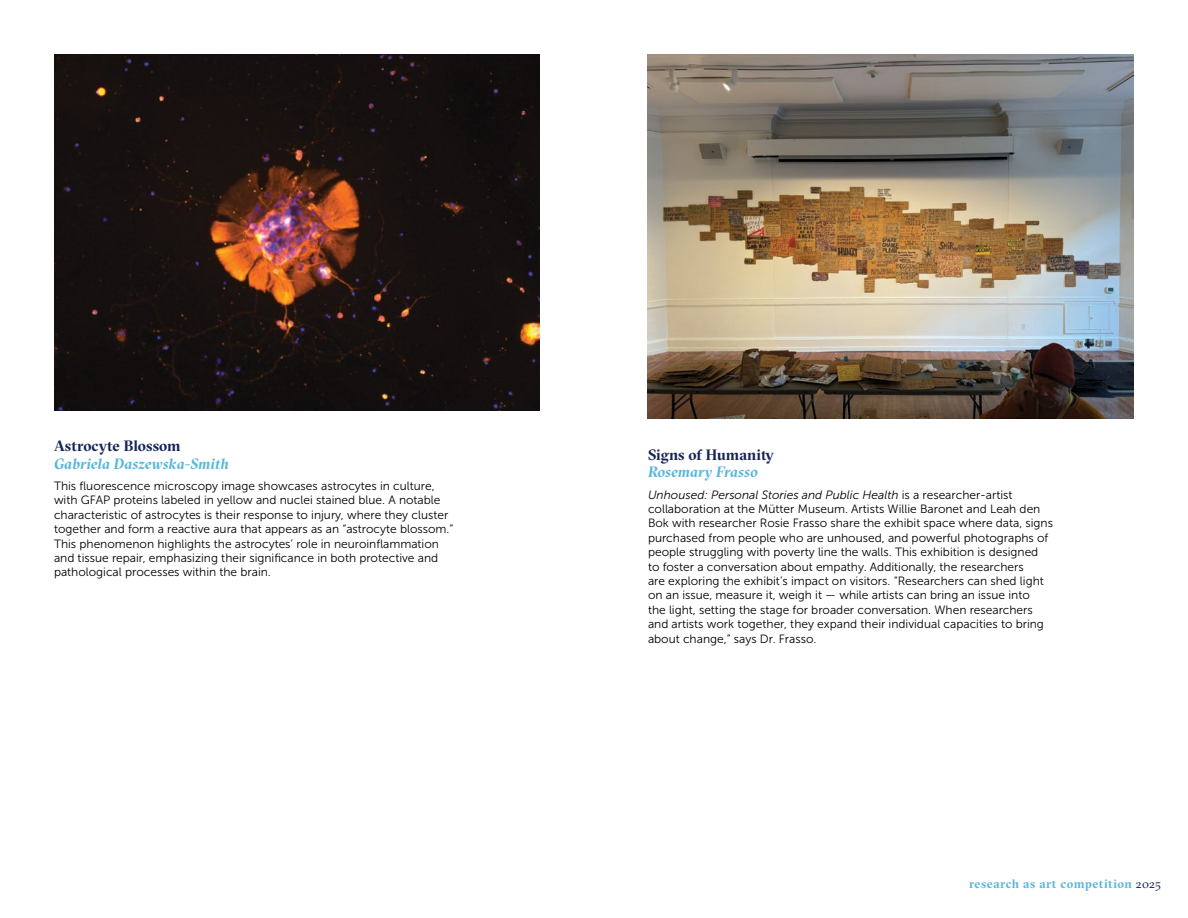
<style>
.page{position:relative;width:1188px;height:918px;background:#fff}
.page>*{position:absolute;margin:0;border:0;box-sizing:border-box;transform-origin:0 0}
.t1{font:italic 700 15px "GT Sectra Fine";color:#58b7dd}
.t2{font:700 15px "GT Sectra Fine";color:#152456}
.t3{font:700 12.15px "GT Sectra Fine";letter-spacing:.045em;color:#58b7dd}
.t4{font:12px/14.4px "Museo Sans 300";color:#000}
.s1{font-style:italic}
.s2{font-weight:400;color:#152456}
</style>
<div class="page">
<img style="left:54px;top:54px;width:486px;height:356px">
<img style="left:648px;top:54px;width:486px;height:364px">
<p class="t2" style="left:54px;top:437px;width:128px">Astrocyte Blossom</p>
<p class="t1" style="left:54px;top:455px;width:176px">Gabriela Daszewska-Smith</p>
<p class="t4" style="left:54px;top:479px;width:401px">This fluorescence microscopy image showcases astrocytes in culture, with GFAP proteins labeled in yellow and nuclei stained blue. A notable characteristic of astrocytes is their response to injury, where they cluster together and form a reactive aura that appears as an “astrocyte blossom.” This phenomenon highlights the astrocytes’ role in neuroinflammation and tissue repair, emphasizing their significance in both protective and pathological processes within the brain.</p>
<p class="t2" style="left:648px;top:446px;width:127px">Signs of Humanity</p>
<p class="t1" style="left:648px;top:463px;width:111px">Rosemary Frasso</p>
<p class="t4" style="left:648px;top:487px;width:406px"><span class="s1">Unhoused: Personal Stories and Public Health</span> is a researcher-artist collaboration at the Mütter Museum. Artists Willie Baronet and Leah den Bok with researcher Rosie Frasso share the exhibit space where data, signs purchased from people who are unhoused, and powerful photographs of people struggling with poverty line the walls. This exhibition is designed<br>to foster a conversation about empathy. Additionally, the researchers<br>are exploring the exhibit’s impact on visitors. “Researchers can shed light on an issue, measure it, weigh it — while artists can bring an issue into<br>the light, setting the stage for broader conversation. When researchers and artists work together, they expand their individual capacities to bring about change,” says Dr. Frasso.</p>
<p class="t3" style="left:969px;top:876px;width:193px">research as art competition <span class="s2">2025</span></p>
</div>
